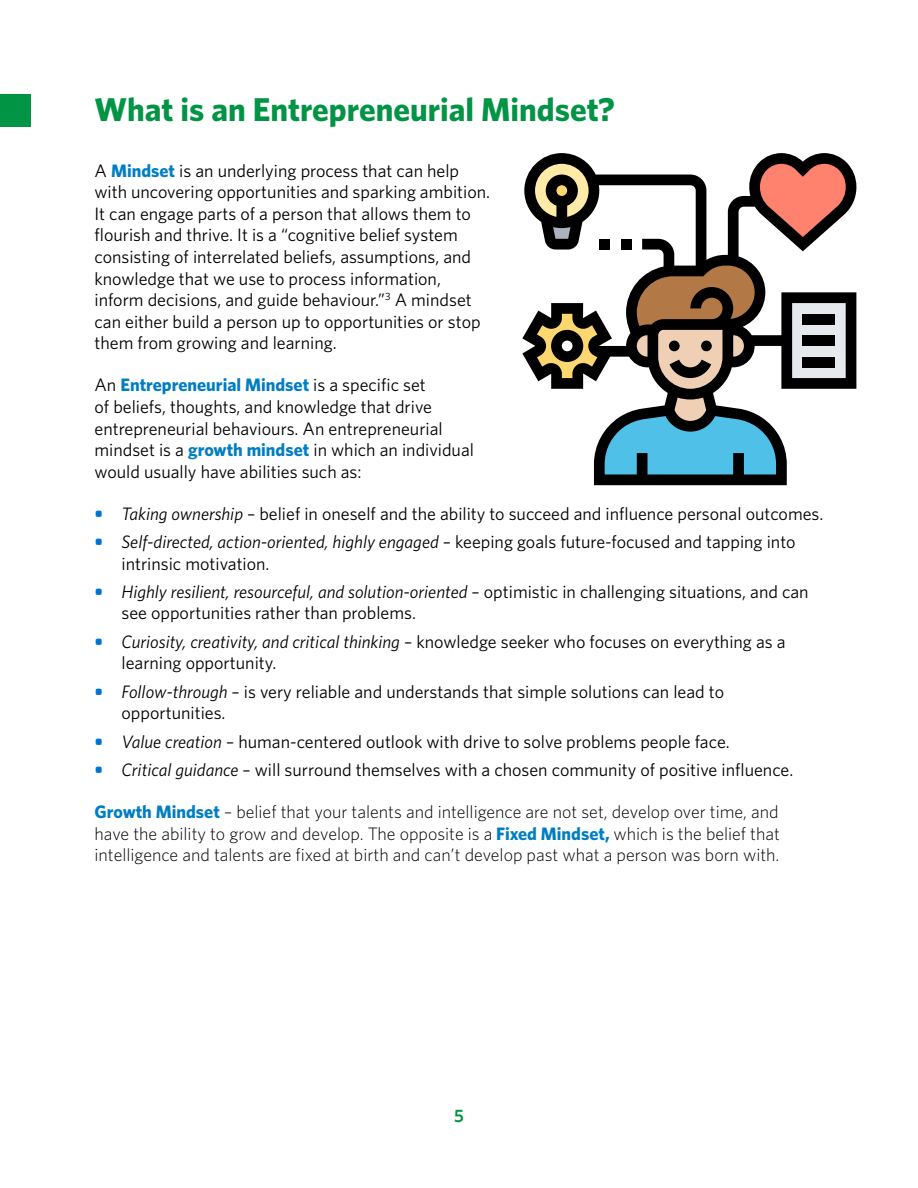
<style>
.page{position:relative;width:918px;height:1188px;background:#fff}
.page>*{position:absolute;margin:0;border:0;box-sizing:border-box;transform-origin:0 0}
.Header_1{font:700 33px "Whitney";color:#009444}
.Body{font:18px/21.6px "Whitney";color:#000}
.Body-2{font:300 18px/21.6px "Whitney";color:#000;text-align:justify}
.t1{font:600 18px "Whitney";color:#039447}
.s1{font-weight:700;color:#007dc3}
.s2{font-weight:700;color:#0073cf}
.s3{font-style:italic}
</style>
<div class="page">
<div style="left:0;top:94px;width:32px;height:33px;background:#009444"></div>
<svg style="left:522px;top:153px;width:334px;height:332px"></svg>
<div style="left:599px;top:239px;width:11px;height:11px;background:#000"></div>
<div style="left:621px;top:239px;width:10px;height:11px;background:#000"></div>
<div style="left:803px;top:314px;width:32px;height:11px;background:#000"></div>
<div style="left:803px;top:335px;width:32px;height:11px;background:#000"></div>
<div style="left:803px;top:357px;width:32px;height:10px;background:#000"></div>
<p class="Header_1" style="left:94px;top:90px;width:522px">What is an Entrepreneurial Mindset?</p>
<p class="Body" style="left:94px;top:159px;width:397px">A <span class="s1">Mindset</span> is an underlying process that can help with uncovering opportunities and sparking ambition.<br>It can engage parts of a person that allows them to flourish and thrive. It is a “cognitive belief system consisting of interrelated beliefs, assumptions, and knowledge that we use to process information, inform decisions, and guide behaviour.”<sup>3</sup> A mindset can either build a person up to opportunities or stop them from growing and learning.</p>
<p class="Body" style="left:94px;top:374px;width:381px">An <span class="s1">Entrepreneurial Mindset</span> is a specific set<br>of beliefs, thoughts, and knowledge that drive entrepreneurial behaviours. An entrepreneurial mindset is a <span class="s1">growth mindset</span> in which an individual would usually have abilities such as:</p>
<p class="Body" style="left:94px;top:502px;width:730px"><span class="s2">•</span> <span class="s3">Taking ownership</span> – belief in oneself and the ability to succeed and influence personal outcomes.</p>
<p class="Body" style="left:122px;top:530px;width:676px;text-indent:-27px"><span class="s2">•</span> <span class="s3">Self-directed, action-oriented, highly engaged</span> – keeping goals future-focused and tapping into intrinsic motivation.</p>
<p class="Body" style="left:122px;top:580px;width:689px;text-indent:-27px"><span class="s2">•</span> <span class="s3">Highly resilient, resourceful, and solution-oriented</span> – optimistic in challenging situations, and can see opportunities rather than problems.</p>
<p class="Body" style="left:122px;top:630px;width:666px;text-indent:-27px"><span class="s2">•</span> <span class="s3">Curiosity, creativity, and critical thinking</span> – knowledge seeker who focuses on everything as a learning opportunity.</p>
<p class="Body" style="left:122px;top:680px;width:604px;text-indent:-27px"><span class="s2">•</span> <span class="s3">Follow-through</span> – is very reliable and understands that simple solutions can lead to opportunities.</p>
<p class="Body" style="left:94px;top:730px;width:637px"><span class="s2">•</span> <span class="s3">Value creation</span> – human-centered outlook with drive to solve problems people face.</p>
<p class="Body" style="left:94px;top:759px;width:700px"><span class="s2">•</span> <span class="s3">Critical guidance</span> – will surround themselves with a chosen community of positive influence.</p>
<p class="Body-2" style="left:94px;top:801px;width:687px"><span class="s1">Growth Mindset</span> – belief that your talents and intelligence are not set, develop over time, and have the ability to grow and develop. The opposite is a <span class="s1">Fixed Mindset,</span> which is the belief that intelligence and talents are fixed at birth and can’t develop past what a person was born with.</p>
<p class="t1" style="left:454px;top:1105px;width:11px">5</p>
</div>
